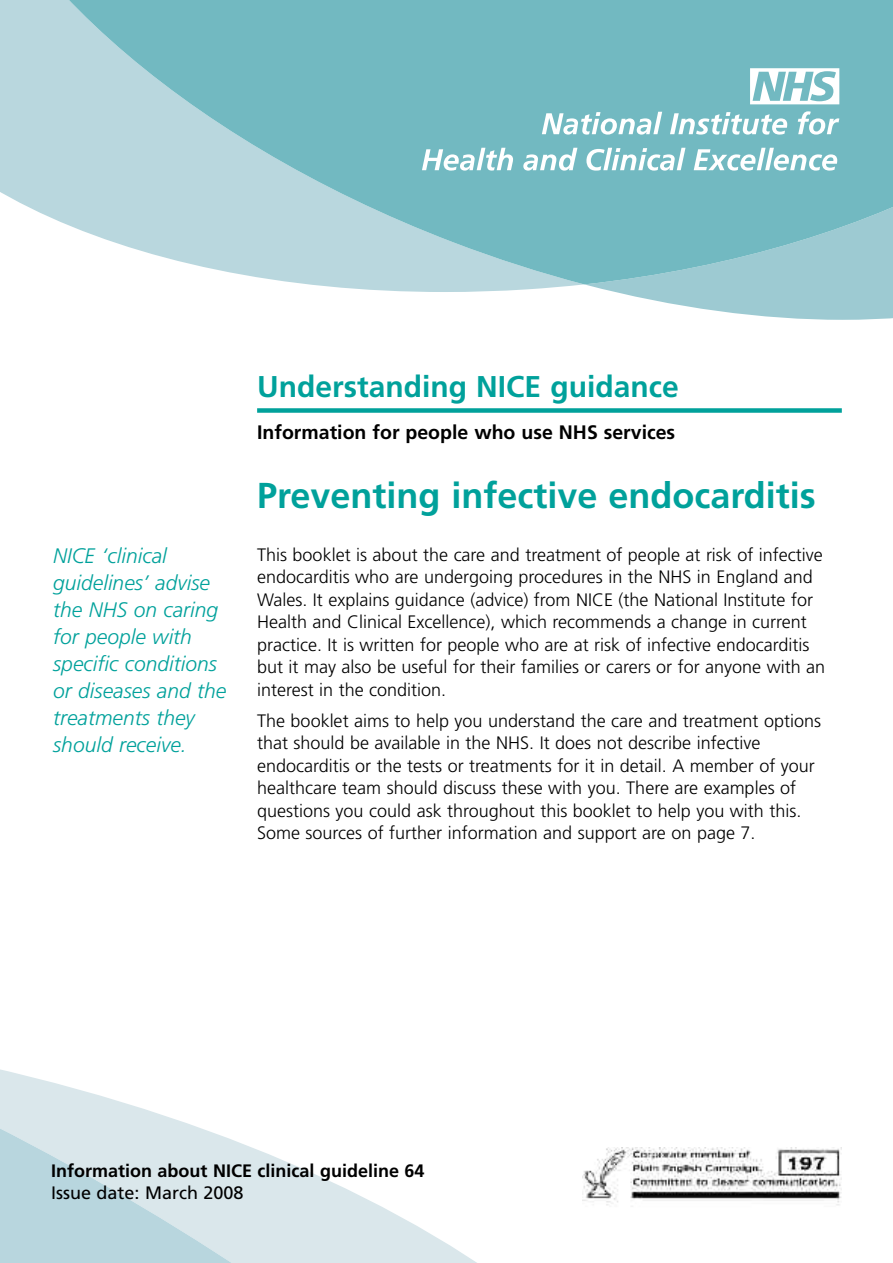
<style>
.page{position:relative;width:893px;height:1263px;background:#fff}
.page>*{position:absolute;margin:0;border:0;box-sizing:border-box;transform-origin:0 0}
.t1{font:700 36px "Frutiger";color:#00a19b}
.t2{font:700 30px "Frutiger";color:#00a19b}
.t3{font:italic 300 21px/27px "Frutiger";color:#00a19b}
.t4{font:700 19.5px "Frutiger";color:#000}
.t5{font:300 18px/22.5px "Frutiger";color:#000}
.t6{font:700 18px "Frutiger";color:#000}
.t7{font:18px "Frutiger";color:#000}
</style>
<div class="page">
<svg style="left:0;top:1069px;width:477px;height:194px"></svg>
<svg style="left:616px;top:292px;width:277px;height:27px;fill:#9dcad2"></svg>
<svg style="left:307px;top:284px;width:586px;height:8px"></svg>
<svg style="left:0;top:0;width:893px;height:284px;background:#8ec5cc"></svg>
<svg style="left:750px;top:68px;width:89px;height:36px"></svg>
<svg style="left:542px;top:112px;width:120px;height:23px"></svg>
<svg style="left:670px;top:112px;width:117px;height:23px"></svg>
<svg style="left:798px;top:111px;width:41px;height:24px"></svg>
<svg style="left:422px;top:148px;width:91px;height:23px"></svg>
<svg style="left:523px;top:148px;width:54px;height:23px"></svg>
<svg style="left:586px;top:148px;width:99px;height:23px"></svg>
<svg style="left:694px;top:148px;width:143px;height:23px"></svg>
<img style="left:583px;top:1147px;width:258px;height:58px">
<div style="left:257px;top:408px;width:585px;height:5px;background:#00a19b"></div>
<p class="t3" style="left:53px;top:544px;width:175px">NICE ‘clinical guidelines’ advise the NHS on caring for people with specific conditions or diseases and the treatments they should receive.</p>
<h2 class="t2" style="left:257px;top:374px;width:423px">Understanding NICE guidance</h2>
<p class="t4" style="left:257px;top:424px;width:420px">Information for people who use NHS services</p>
<h1 class="t1" style="left:257px;top:480px;width:560px">Preventing infective endocarditis</h1>
<p class="t5" style="left:257px;top:544px;width:570px">This booklet is about the care and treatment of people at risk of infective endocarditis who are undergoing procedures in the NHS in England and Wales. It explains guidance (advice) from NICE (the National Institute for Health and Clinical Excellence), which recommends a change in current practice. It is written for people who are at risk of infective endocarditis but it may also be useful for their families or carers or for anyone with an interest in the condition.</p>
<p class="t5" style="left:257px;top:710px;width:565px">The booklet aims to help you understand the care and treatment options that should be available in the NHS. It does not describe infective endocarditis or the tests or treatments for it in detail. A member of your healthcare team should discuss these with you. There are examples of questions you could ask throughout this booklet to help you with this.<br>Some sources of further information and support are on page 7.</p>
<p class="t6" style="left:51px;top:1163px;width:375px">Information about NICE clinical guideline 64</p>
<p class="t7" style="left:51px;top:1185px;width:194px">Issue date: March 2008</p>
</div>
